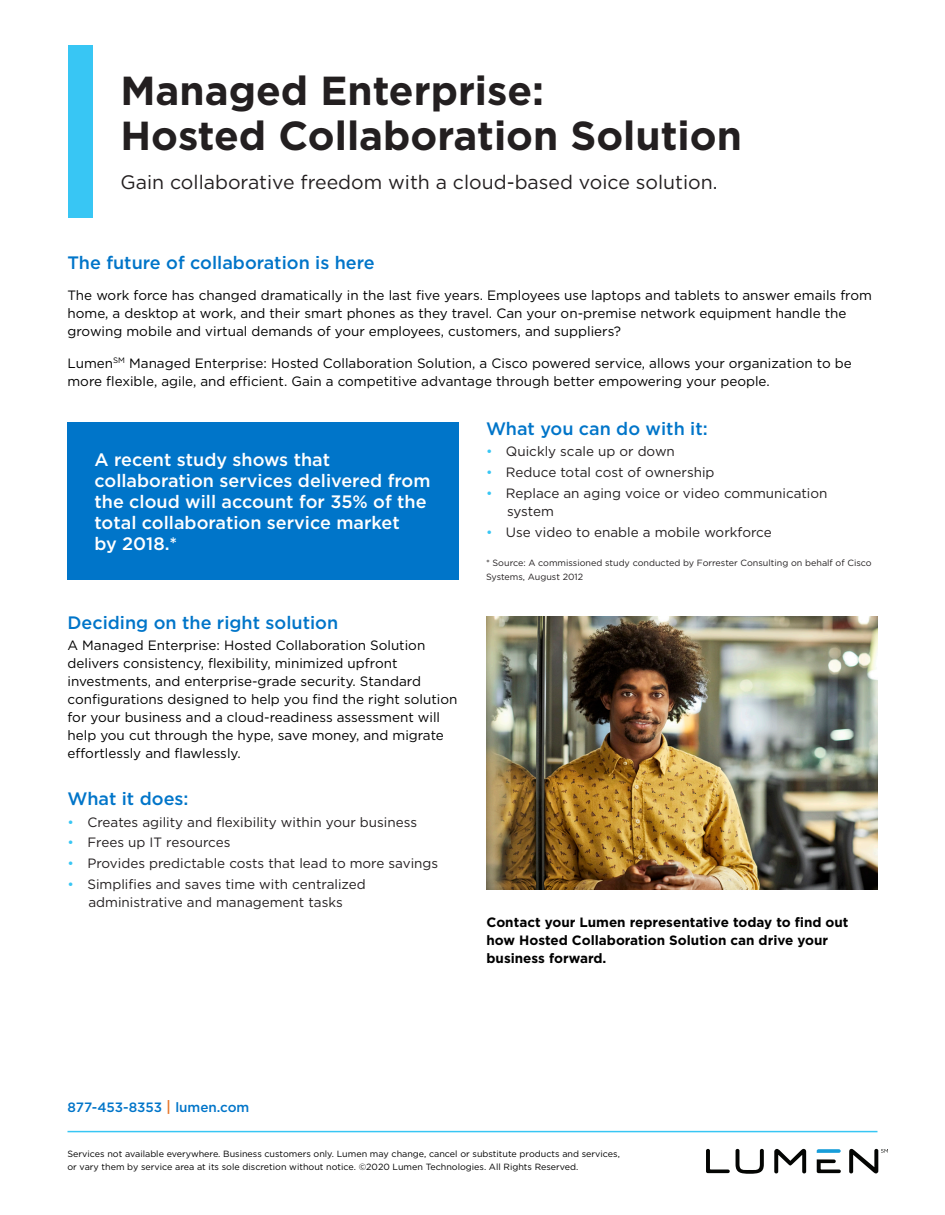
<style>
.page{position:relative;width:945px;height:1215px;background:#fff}
.page>*{position:absolute;margin:0;border:0;box-sizing:border-box;transform-origin:0 0}
.t1{font:700 40.5px/45px "Gotham";color:#231f20}
.t2{font:19.5px "Gotham";color:#231f20}
.t3{font:500 18px/21px "Gotham";color:#fff}
.t4{font:500 18px "Gotham";color:#0075c9}
.t5{font:13.5px/18px "Gotham";color:#000}
.t6{font:13.5px/18px "Gotham";color:#231f20}
.t7{font:700 13.5px/18px "Gotham";color:#000}
.t8{font:500 13.5px "Gotham";color:#0075c9}
.t9{font:9px/13.5px "Gotham";color:#000}
.t10{font:9px/13.5px "Gotham";color:#231f20}
.s1{color:#38c6f4}
.s2{font-size:15px;color:#e77528}
</style>
<div class="page">
<div style="left:69px;top:45px;width:24px;height:173px;background:#38c6f4"></div>
<hr style="left:68px;top:1131px;width:810px;height:1px;background:#38c6f4">
<svg style="left:706px;top:1149px;width:24px;height:24px"></svg>
<svg style="left:736px;top:1149px;width:28px;height:25px"></svg>
<svg style="left:774px;top:1149px;width:32px;height:24px"></svg>
<svg style="left:817px;top:1149px;width:24px;height:4px"></svg>
<svg style="left:817px;top:1159px;width:24px;height:14px"></svg>
<svg style="left:849px;top:1149px;width:39px;height:24px"></svg>
<div style="left:68px;top:422px;width:391px;height:158px;background:#0075c9"></div>
<img style="left:486px;top:616px;width:392px;height:273px">
<h1 class="t1" style="left:120px;top:68px;width:623px">Managed Enterprise:<br>Hosted Collaboration Solution</h1>
<h2 class="t2" style="left:120px;top:170px;width:599px">Gain collaborative freedom with a cloud-based voice solution.</h2>
<h3 class="t4" style="left:68px;top:251px;width:309px">The future of collaboration is here</h3>
<p class="t5" style="left:68px;top:286px;width:806px">The work force has changed dramatically in the last five years. Employees use laptops and tablets to answer emails from home, a desktop at work, and their smart phones as they travel. Can your on-premise network equipment handle the growing mobile and virtual demands of your employees, customers, and suppliers?</p>
<p class="t5" style="left:68px;top:354px;width:786px">Lumen<sup>SM</sup> Managed Enterprise: Hosted Collaboration Solution, a Cisco powered service, allows your organization to be more flexible, agile, and efficient. Gain a competitive advantage through better empowering your people.</p>
<h3 class="t3" style="left:94px;top:449px;width:338px">A recent study shows that collaboration services delivered from the cloud will account for 35% of the total collaboration service market<br>by 2018.*</h3>
<h3 class="t4" style="left:68px;top:610px;width:272px">Deciding on the right solution</h3>
<p class="t5" style="left:68px;top:636px;width:391px">A Managed Enterprise: Hosted Collaboration Solution delivers consistency, flexibility, minimized upfront investments, and enterprise-grade security. Standard configurations designed to help you find the right solution for your business and a cloud-readiness assessment will help you cut through the hype, save money, and migrate effortlessly and flawlessly.</p>
<h3 class="t4" style="left:68px;top:787px;width:123px">What it does:</h3>
<p class="t6" style="left:68px;top:813px;width:351px"><span class="s1">•</span> Creates agility and flexibility within your business</p>
<p class="t6" style="left:68px;top:833px;width:165px"><span class="s1">•</span> Frees up IT resources</p>
<p class="t6" style="left:68px;top:854px;width:372px"><span class="s1">•</span> Provides predictable costs that lead to more savings</p>
<p class="t6" style="left:68px;top:875px;width:300px;text-align:center"><span class="s1">•</span> Simplifies and saves time with centralized administrative and management tasks</p>
<h3 class="t4" style="left:486px;top:417px;width:223px">What you can do with it:</h3>
<p class="t6" style="left:486px;top:442px;width:190px"><span class="s1">•</span> Quickly scale up or down</p>
<p class="t6" style="left:486px;top:463px;width:230px"><span class="s1">•</span> Reduce total cost of ownership</p>
<p class="t6" style="left:507px;top:484px;width:322px;text-indent:-21px"><span class="s1">•</span> Replace an aging voice or video communication system</p>
<p class="t6" style="left:486px;top:522px;width:287px"><span class="s1">•</span> Use video to enable a mobile workforce</p>
<p class="t10" style="left:486px;top:556px;width:387px">* Source: A commissioned study conducted by Forrester Consulting on behalf of Cisco<br>Systems, August 2012</p>
<p class="t7" style="left:487px;top:913px;width:364px">Contact your Lumen representative today to find out how Hosted Collaboration Solution can drive your business forward.</p>
<p class="t8" style="left:68px;top:1098px;width:183px">877-453-8353 <span class="s2">|</span> lumen.com</p>
<p class="t9" style="left:68px;top:1147px;width:554px">Services not available everywhere. Business customers only. Lumen may change, cancel or substitute products and services, or vary them by service area at its sole discretion without notice. ©2020 Lumen Technologies. All Rights Reserved.</p>
</div>
